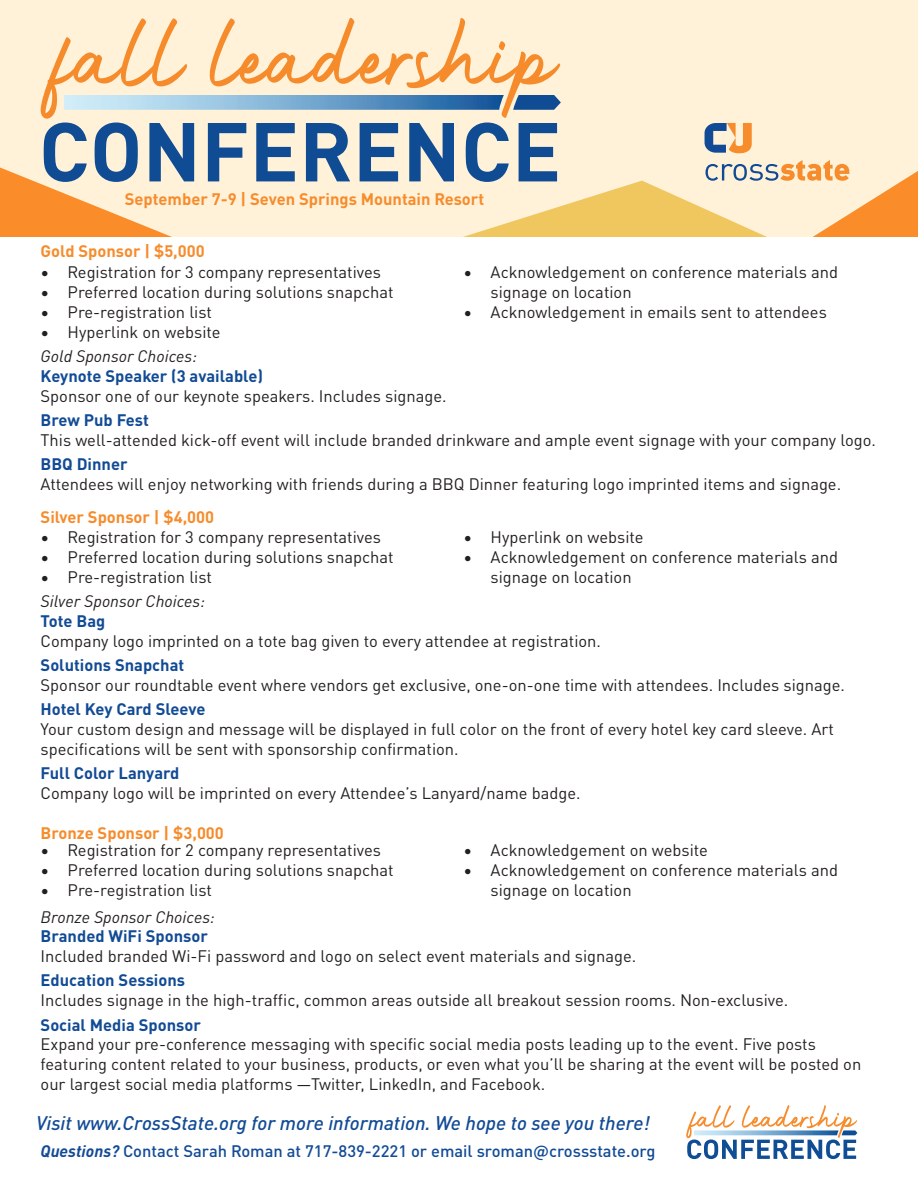
<style>
.page{position:relative;width:918px;height:1188px;background:#fff}
.page>*{position:absolute;margin:0;border:0;box-sizing:border-box;transform-origin:0 0}
.t1{font:italic 500 19.5px "DINOT";color:#124b95}
.t2{font:16.5px/19.8px "DINOT";color:#231f20}
.t3{font:700 16.5px "DINOT";color:#124b95}
.t4{font:700 16.5px "DINOT";color:#f68c2c}
.t5{font:500 16.5px "DINOT";color:#124b95}
.t6{font:italic 16.5px "DINOT";color:#231f20}
.s1{font-weight:700;color:#124b95}
.s2{font-weight:700;font-style:italic}
</style>
<div class="page">
<div style="left:0;top:0;width:918px;height:237px;background:#fff2d9"></div>
<svg style="left:0;top:167px;width:918px;height:70px"></svg>
<img style="left:194px;top:95px;width:14px;height:15px">
<svg style="left:40px;top:18px;width:154px;height:164px"></svg>
<svg style="left:208px;top:17px;width:353px;height:165px"></svg>
<svg style="left:706px;top:160px;width:143px;height:21px"></svg>
<svg style="left:705px;top:123px;width:47px;height:30px"></svg>
<svg style="left:686px;top:1105px;width:171px;height:54px"></svg>
<p class="t4" style="left:125px;top:186px;width:361px">September 7-9 | Seven Springs Mountain Resort</p>
<p class="t4" style="left:41px;top:238px;width:166px">Gold Sponsor | $5,000</p>
<p class="t2" style="left:41px;top:261px;width:342px">• Registration for 3 company representatives</p>
<p class="t2" style="left:41px;top:281px;width:355px">• Preferred location during solutions snapchat</p>
<p class="t2" style="left:41px;top:301px;width:173px">• Pre-registration list</p>
<p class="t2" style="left:41px;top:320px;width:182px">• Hyperlink on website</p>
<p class="t2" style="left:491px;top:261px;width:349px;text-indent:-27px">• Acknowledgement on conference materials and signage on location</p>
<p class="t2" style="left:464px;top:301px;width:365px">• Acknowledgement in emails sent to attendees</p>
<p class="t6" style="left:41px;top:344px;width:158px">Gold Sponsor Choices:</p>
<p class="t2" style="left:41px;top:365px;width:407px"><span class="s1">Keynote Speaker (3 available)<br></span>Sponsor one of our keynote speakers. Includes signage.</p>
<p class="t2" style="left:41px;top:409px;width:837px"><span class="s1">Brew Pub Fest<br></span>This well-attended kick-off event will include branded drinkware and ample event signage with your company logo.</p>
<p class="t2" style="left:41px;top:453px;width:802px"><span class="s1">BBQ Dinner<br></span>Attendees will enjoy networking with friends during a BBQ Dinner featuring logo imprinted items and signage.</p>
<p class="t4" style="left:41px;top:504px;width:175px">Silver Sponsor | $4,000</p>
<p class="t2" style="left:41px;top:526px;width:342px">• Registration for 3 company representatives</p>
<p class="t2" style="left:41px;top:546px;width:355px">• Preferred location during solutions snapchat</p>
<p class="t2" style="left:41px;top:565px;width:173px">• Pre-registration list</p>
<p class="t2" style="left:464px;top:526px;width:182px">• Hyperlink on website</p>
<p class="t2" style="left:491px;top:546px;width:349px;text-indent:-27px">• Acknowledgement on conference materials and signage on location</p>
<p class="t6" style="left:41px;top:589px;width:166px">Silver Sponsor Choices:</p>
<p class="t3" style="left:41px;top:608px;width:66px">Tote Bag</p>
<p class="t2" style="left:41px;top:630px;width:562px">Company logo imprinted on a tote bag given to every attendee at registration.</p>
<p class="t3" style="left:41px;top:652px;width:145px">Solutions Snapchat</p>
<p class="t2" style="left:41px;top:674px;width:806px">Sponsor our roundtable event where vendors get exclusive, one-on-one time with attendees. Includes signage.</p>
<p class="t3" style="left:41px;top:696px;width:166px">Hotel Key Card Sleeve</p>
<p class="t2" style="left:41px;top:718px;width:795px">Your custom design and message will be displayed in full color on the front of every hotel key card sleeve. Art specifications will be sent with sponsorship confirmation.</p>
<p class="t3" style="left:41px;top:760px;width:140px">Full Color Lanyard</p>
<p class="t2" style="left:41px;top:782px;width:541px">Company logo will be imprinted on every Attendee’s Lanyard/name badge.</p>
<p class="t4" style="left:41px;top:820px;width:185px">Bronze Sponsor | $3,000</p>
<p class="t2" style="left:41px;top:839px;width:342px">• Registration for 2 company representatives</p>
<p class="t2" style="left:41px;top:859px;width:355px">• Preferred location during solutions snapchat</p>
<p class="t2" style="left:41px;top:878px;width:173px">• Pre-registration list</p>
<p class="t2" style="left:464px;top:839px;width:246px">• Acknowledgement on website</p>
<p class="t2" style="left:491px;top:859px;width:349px;text-indent:-27px">• Acknowledgement on conference materials and signage on location</p>
<p class="t6" style="left:41px;top:904px;width:176px">Bronze Sponsor Choices:</p>
<p class="t3" style="left:41px;top:923px;width:169px">Branded WiFi Sponsor</p>
<p class="t2" style="left:41px;top:945px;width:597px">Included branded Wi-Fi password and logo on select event materials and signage.</p>
<p class="t3" style="left:41px;top:968px;width:146px">Education Sessions</p>
<p class="t2" style="left:41px;top:989px;width:749px">Includes signage in the high-traffic, common areas outside all breakout session rooms. Non-exclusive.</p>
<p class="t3" style="left:41px;top:1012px;width:162px">Social Media Sponsor</p>
<p class="t2" style="left:41px;top:1033px;width:822px">Expand your pre-conference messaging with specific social media posts leading up to the event. Five posts featuring content related to your business, products, or even what you’ll be sharing at the event will be posted on our largest social media platforms —Twitter, LinkedIn, and Facebook.</p>
<p class="t1" style="left:36px;top:1108px;width:615px">Visit www.CrossState.org for more information. We hope to see you there!</p>
<p class="t5" style="left:41px;top:1138px;width:616px"><span class="s2">Questions?</span> Contact Sarah Roman at 717-839-2221 or email sroman@crossstate.org</p>
</div>
